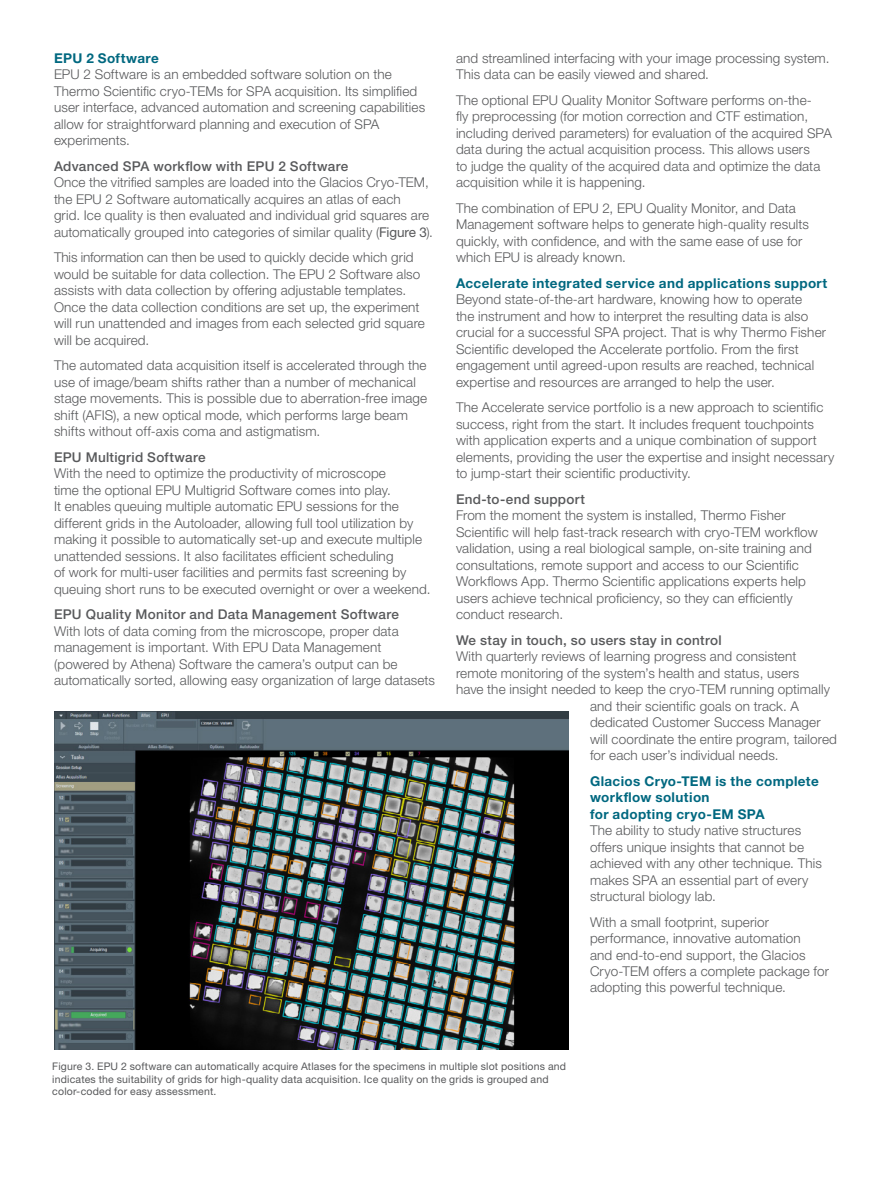
<style>
.page{position:relative;width:891px;height:1188px;background:#fff}
.page>*{position:absolute;margin:0;border:0;box-sizing:border-box;transform-origin:0 0}
.t1{font:300 13.5px/16.5px "Helvetica Neue LT Pro";letter-spacing:.01em;color:#58595b}
.t2{font:500 13.5px "Helvetica Neue LT Pro";letter-spacing:.025em;color:#58595b}
.t3{font:700 13.5px/16.5px "Helvetica Neue LT Pro";letter-spacing:.03em;color:#006880}
.t4{font:10.5px/12.6px "Helvetica Neue LT Pro";letter-spacing:.02em;color:#58595b}
.s1{font-weight:400}
</style>
<div class="page">
<img style="left:54px;top:711px;width:514px;height:338px">
<p class="t3" style="left:54px;top:49px;width:106px">EPU 2 Software</p>
<p class="t1" style="left:54px;top:66px;width:373px">EPU 2 Software is an embedded software solution on the Thermo Scientific cryo-TEMs for SPA acquisition. Its simplified user interface, advanced automation and screening capabilities allow for straightforward planning and execution of SPA experiments.</p>
<p class="t2" style="left:54px;top:158px;width:296px">Advanced SPA workflow with EPU 2 Software</p>
<p class="t1" style="left:54px;top:174px;width:380px">Once the vitrified samples are loaded into the Glacios Cryo-TEM, the EPU 2 Software automatically acquires an atlas of each<br>grid. Ice quality is then evaluated and individual grid squares are automatically grouped into categories of similar quality (<span class="s1">Figure 3</span>).</p>
<p class="t1" style="left:54px;top:249px;width:372px">This information can then be used to quickly decide which grid would be suitable for data collection. The EPU 2 Software also assists with data collection by offering adjustable templates.<br>Once the data collection conditions are set up, the experiment will run unattended and images from each selected grid square will be acquired.</p>
<p class="t1" style="left:54px;top:357px;width:375px">The automated data acquisition itself is accelerated through the use of image/beam shifts rather than a number of mechanical stage movements. This is possible due to aberration-free image shift (AFIS), a new optical mode, which performs large beam shifts without off-axis coma and astigmatism.</p>
<p class="t2" style="left:54px;top:449px;width:153px">EPU Multigrid Software</p>
<p class="t1" style="left:54px;top:465px;width:378px">With the need to optimize the productivity of microscope<br>time the optional EPU Multigrid Software comes into play.<br>It enables queuing multiple automatic EPU sessions for the different grids in the Autoloader, allowing full tool utilization by making it possible to automatically set-up and execute multiple unattended sessions. It also facilitates efficient scheduling<br>of work for multi-user facilities and permits fast screening by queuing short runs to be executed overnight or over a weekend.</p>
<p class="t2" style="left:54px;top:606px;width:347px">EPU Quality Monitor and Data Management Software</p>
<p class="t1" style="left:54px;top:622px;width:383px">With lots of data coming from the microscope, proper data management is important. With EPU Data Management (powered by Athena) Software the camera’s output can be automatically sorted, allowing easy organization of large datasets</p>
<p class="t1" style="left:456px;top:49px;width:375px">and streamlined interfacing with your image processing system.<br>This data can be easily viewed and shared.</p>
<p class="t1" style="left:456px;top:91px;width:377px">The optional EPU Quality Monitor Software performs on-the-<br>fly preprocessing (for motion correction and CTF estimation, including derived parameters) for evaluation of the acquired SPA data during the actual acquisition process. This allows users<br>to judge the quality of the acquired data and optimize the data acquisition while it is happening.</p>
<p class="t1" style="left:456px;top:199px;width:354px">The combination of EPU 2, EPU Quality Monitor, and Data Management software helps to generate high-quality results quickly, with confidence, and with the same ease of use for which EPU is already known.</p>
<p class="t3" style="left:456px;top:274px;width:373px">Accelerate integrated service and applications support</p>
<p class="t1" style="left:456px;top:291px;width:372px">Beyond state-of-the-art hardware, knowing how to operate<br>the instrument and how to interpret the resulting data is also crucial for a successful SPA project. That is why Thermo Fisher Scientific developed the Accelerate portfolio. From the first engagement until agreed-upon results are reached, technical expertise and resources are arranged to help the user.</p>
<p class="t1" style="left:456px;top:399px;width:380px">The Accelerate service portfolio is a new approach to scientific success, right from the start. It includes frequent touchpoints with application experts and a unique combination of support elements, providing the user the expertise and insight necessary to jump-start their scientific productivity.</p>
<p class="t2" style="left:456px;top:491px;width:130px">End-to-end support</p>
<p class="t1" style="left:456px;top:507px;width:363px">From the moment the system is installed, Thermo Fisher Scientific will help fast-track research with cryo-TEM workflow validation, using a real biological sample, on-site training and consultations, remote support and access to our Scientific Workflows App. Thermo Scientific applications experts help users achieve technical proficiency, so they can efficiently conduct research.</p>
<p class="t2" style="left:456px;top:632px;width:267px">We stay in touch, so users stay in control</p>
<p class="t1" style="left:456px;top:648px;width:342px">With quarterly reviews of learning progress and consistent</p>
<p class="t1" style="left:456px;top:664px;width:345px">remote monitoring of the system’s health and status, users</p>
<p class="t1" style="left:456px;top:681px;width:376px">have the insight needed to keep the cryo-TEM running optimally</p>
<p class="t1" style="left:590px;top:697px;width:211px">and their scientific goals on track. A</p>
<p class="t1" style="left:590px;top:714px;width:232px">dedicated Customer Success Manager</p>
<p class="t1" style="left:590px;top:730px;width:249px">will coordinate the entire program, tailored</p>
<p class="t1" style="left:590px;top:747px;width:190px">for each user’s individual needs.</p>
<p class="t3" style="left:590px;top:772px;width:230px">Glacios Cryo-TEM is the complete workflow solution<br>for adopting cryo-EM SPA</p>
<p class="t1" style="left:590px;top:822px;width:234px">The ability to study native structures offers unique insights that cannot be achieved with any other technique. This makes SPA an essential part of every structural biology lab.</p>
<p class="t1" style="left:590px;top:913px;width:240px">With a small footprint, superior performance, innovative automation<br>and end-to-end support, the Glacios Cryo-TEM offers a complete package for adopting this powerful technique.</p>
<p class="t4" style="left:52px;top:1060px;width:515px">Figure 3. EPU 2 software can automatically acquire Atlases for the specimens in multiple slot positions and indicates the suitability of grids for high-quality data acquisition. Ice quality on the grids is grouped and color-coded for easy assessment.</p>
</div>
